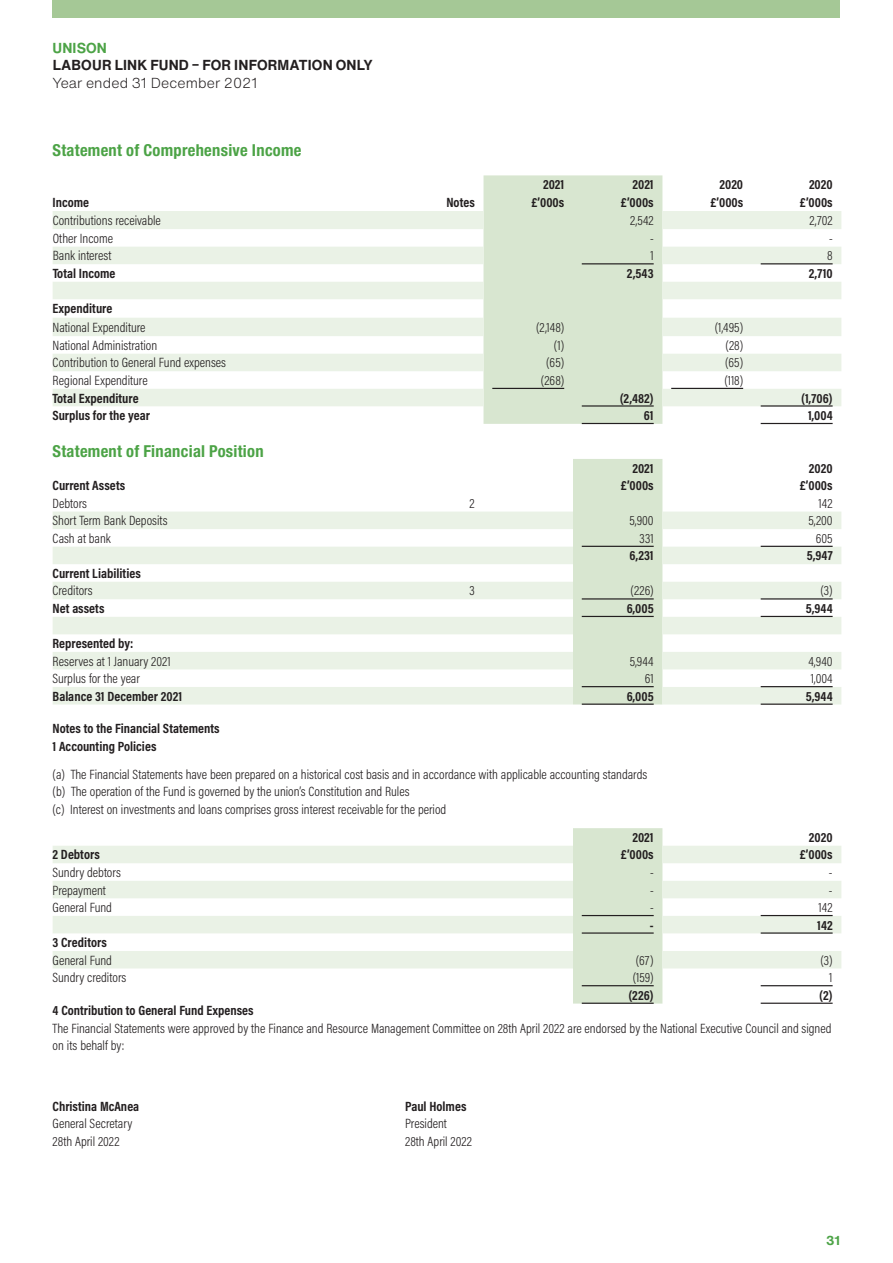
<style>
.page{position:relative;width:893px;height:1263px;background:#fff}
.page>*{position:absolute;margin:0;border:0;box-sizing:border-box;transform-origin:0 0}
.t1{font:700 condensed 16.5px "Helvetica Neue";letter-spacing:.015em;color:#4ca346}
.t2{font:700 14.25px "Helvetica Now Text";letter-spacing:.01em;color:#231f20}
.t3{font:300 14.25px "Helvetica Now Text";letter-spacing:.01em;color:#231f20}
.t4{font:700 14.25px "Helvetica Now Text";letter-spacing:.01em;color:#4ca346}
.t5{font:300 13.5px/17.5px "Acumin Pro Cond";color:#231f20}
.t6{font:700 13.5px/17.5px "Acumin Pro Cond";color:#231f20}
.t7{font:700 12.75px "Helvetica Now Text";color:#4ca346}
</style>
<div class="page">
<div style="left:53px;top:0;width:787px;height:18px;background:#a5c896"></div>
<svg style="left:483px;top:175px;width:179px;height:828px;fill:#d8e6d0"></svg>
<svg style="left:53px;top:211px;width:788px;height:195px"></svg>
<svg style="left:53px;top:512px;width:788px;height:456px"></svg>
<hr style="left:582px;top:263px;width:72px;height:1px;background:#231f20">
<hr style="left:761px;top:263px;width:72px;height:1px;background:#231f20">
<hr style="left:492px;top:388px;width:72px;height:1px;background:#231f20">
<hr style="left:671px;top:388px;width:72px;height:1px;background:#231f20">
<hr style="left:582px;top:405px;width:72px;height:2px;background:#231f20">
<hr style="left:582px;top:423px;width:72px;height:1px;background:#231f20">
<hr style="left:761px;top:405px;width:72px;height:2px;background:#231f20">
<hr style="left:761px;top:423px;width:72px;height:1px;background:#231f20">
<hr style="left:582px;top:546px;width:72px;height:1px;background:#231f20">
<hr style="left:761px;top:546px;width:72px;height:1px;background:#231f20">
<hr style="left:582px;top:598px;width:72px;height:1px;background:#231f20">
<hr style="left:582px;top:616px;width:72px;height:1px;background:#231f20">
<hr style="left:761px;top:598px;width:72px;height:1px;background:#231f20">
<hr style="left:761px;top:616px;width:72px;height:1px;background:#231f20">
<hr style="left:582px;top:686px;width:72px;height:1px;background:#231f20">
<hr style="left:582px;top:703px;width:72px;height:2px;background:#231f20">
<hr style="left:761px;top:686px;width:72px;height:1px;background:#231f20">
<hr style="left:761px;top:703px;width:72px;height:2px;background:#231f20">
<hr style="left:582px;top:915px;width:72px;height:1px;background:#231f20">
<hr style="left:582px;top:932px;width:72px;height:2px;background:#231f20">
<hr style="left:761px;top:915px;width:72px;height:1px;background:#231f20">
<hr style="left:761px;top:932px;width:72px;height:2px;background:#231f20">
<hr style="left:582px;top:985px;width:72px;height:1px;background:#231f20">
<hr style="left:582px;top:1002px;width:72px;height:2px;background:#231f20">
<hr style="left:761px;top:985px;width:72px;height:1px;background:#231f20">
<hr style="left:761px;top:1002px;width:72px;height:2px;background:#231f20">
<p class="t4" style="left:53px;top:37px;width:56px">UNISON</p>
<p class="t2" style="left:53px;top:54px;width:322px">LABOUR LINK FUND – FOR INFORMATION ONLY</p>
<p class="t3" style="left:53px;top:72px;width:207px">Year ended 31 December 2021</p>
<p class="t1" style="left:53px;top:140px;width:250px">Statement of Comprehensive Income</p>
<p class="t6" style="left:543px;top:175px;width:23px">2021</p>
<p class="t6" style="left:633px;top:175px;width:23px">2021</p>
<p class="t6" style="left:719px;top:175px;width:25px">2020</p>
<p class="t6" style="left:809px;top:175px;width:25px">2020</p>
<p class="t6" style="left:53px;top:193px;width:38px">Income</p>
<p class="t6" style="left:446px;top:193px;width:30px">Notes</p>
<p class="t6" style="left:531px;top:193px;width:34px">£’000s</p>
<p class="t6" style="left:621px;top:193px;width:34px">£’000s</p>
<p class="t6" style="left:710px;top:193px;width:34px">£’000s</p>
<p class="t6" style="left:800px;top:193px;width:34px">£’000s</p>
<p class="t5" style="left:53px;top:211px;width:110px">Contributions receivable</p>
<p class="t5" style="left:630px;top:211px;width:25px">2,542</p>
<p class="t5" style="left:809px;top:211px;width:25px">2,702</p>
<p class="t5" style="left:53px;top:229px;width:62px">Other Income</p>
<p class="t5" style="left:650px;top:229px;width:5px">-</p>
<p class="t5" style="left:829px;top:229px;width:5px">-</p>
<p class="t5" style="left:53px;top:247px;width:60px">Bank interest</p>
<p class="t5" style="left:650px;top:247px;width:5px">1</p>
<p class="t5" style="left:827px;top:247px;width:7px">8</p>
<p class="t6" style="left:53px;top:264px;width:64px">Total Income</p>
<p class="t6" style="left:627px;top:264px;width:28px">2,543</p>
<p class="t6" style="left:809px;top:264px;width:25px">2,710</p>
<p class="t6" style="left:53px;top:300px;width:61px">Expenditure</p>
<p class="t5" style="left:53px;top:318px;width:94px">National Expenditure</p>
<p class="t5" style="left:536px;top:318px;width:30px">(2,148)</p>
<p class="t5" style="left:715px;top:318px;width:30px">(1,495)</p>
<p class="t5" style="left:53px;top:336px;width:106px">National Administration</p>
<p class="t5" style="left:554px;top:336px;width:12px">(1)</p>
<p class="t5" style="left:726px;top:336px;width:19px">(28)</p>
<p class="t5" style="left:53px;top:354px;width:175px">Contribution to General Fund expenses</p>
<p class="t5" style="left:546px;top:354px;width:20px">(65)</p>
<p class="t5" style="left:725px;top:354px;width:20px">(65)</p>
<p class="t5" style="left:53px;top:371px;width:97px">Regional Expenditure</p>
<p class="t5" style="left:541px;top:371px;width:25px">(268)</p>
<p class="t5" style="left:724px;top:371px;width:20px">(118)</p>
<p class="t6" style="left:53px;top:389px;width:87px">Total Expenditure</p>
<p class="t6" style="left:620px;top:389px;width:35px">(2,482)</p>
<p class="t6" style="left:801px;top:389px;width:33px">(1,706)</p>
<p class="t6" style="left:53px;top:406px;width:99px">Surplus for the year</p>
<p class="t6" style="left:644px;top:406px;width:11px">61</p>
<p class="t6" style="left:808px;top:406px;width:26px">1,004</p>
<p class="t1" style="left:53px;top:441px;width:213px">Statement of Financial Position</p>
<p class="t6" style="left:632px;top:459px;width:23px">2021</p>
<p class="t6" style="left:809px;top:459px;width:25px">2020</p>
<p class="t6" style="left:53px;top:476px;width:74px">Current Assets</p>
<p class="t6" style="left:621px;top:476px;width:34px">£’000s</p>
<p class="t6" style="left:800px;top:476px;width:34px">£’000s</p>
<p class="t5" style="left:53px;top:494px;width:36px">Debtors</p>
<p class="t5" style="left:470px;top:494px;width:7px">2</p>
<p class="t5" style="left:819px;top:494px;width:16px">142</p>
<p class="t5" style="left:53px;top:512px;width:117px">Short Term Bank Deposits</p>
<p class="t5" style="left:629px;top:512px;width:26px">5,900</p>
<p class="t5" style="left:809px;top:512px;width:26px">5,200</p>
<p class="t5" style="left:53px;top:529px;width:60px">Cash at bank</p>
<p class="t5" style="left:640px;top:529px;width:16px">331</p>
<p class="t5" style="left:816px;top:529px;width:18px">605</p>
<p class="t6" style="left:629px;top:547px;width:26px">6,231</p>
<p class="t6" style="left:807px;top:547px;width:27px">5,947</p>
<p class="t6" style="left:53px;top:564px;width:90px">Current Liabilities</p>
<p class="t5" style="left:53px;top:582px;width:42px">Creditors</p>
<p class="t5" style="left:470px;top:582px;width:7px">3</p>
<p class="t5" style="left:631px;top:582px;width:25px">(226)</p>
<p class="t5" style="left:820px;top:582px;width:14px">(3)</p>
<p class="t6" style="left:53px;top:599px;width:53px">Net assets</p>
<p class="t6" style="left:627px;top:599px;width:29px">6,005</p>
<p class="t6" style="left:806px;top:599px;width:28px">5,944</p>
<p class="t6" style="left:53px;top:634px;width:82px">Represented by:</p>
<p class="t5" style="left:53px;top:652px;width:120px">Reserves at 1 January 2021</p>
<p class="t5" style="left:630px;top:652px;width:25px">5,944</p>
<p class="t5" style="left:808px;top:652px;width:26px">4,940</p>
<p class="t5" style="left:53px;top:669px;width:89px">Surplus for the year</p>
<p class="t5" style="left:645px;top:669px;width:10px">61</p>
<p class="t5" style="left:811px;top:669px;width:23px">1,004</p>
<p class="t6" style="left:53px;top:687px;width:131px">Balance 31 December 2021</p>
<p class="t6" style="left:627px;top:687px;width:29px">6,005</p>
<p class="t6" style="left:806px;top:687px;width:28px">5,944</p>
<p class="t6" style="left:53px;top:720px;width:169px">Notes to the Financial Statements<br>1 Accounting Policies</p>
<p class="t5" style="left:53px;top:765px;width:596px">(a) The Financial Statements have been prepared on a historical cost basis and in accordance with applicable accounting standards (b) The operation of the Fund is governed by the union’s Constitution and Rules<br>(c) Interest on investments and loans comprises gross interest receivable for the period</p>
<p class="t6" style="left:632px;top:828px;width:23px">2021</p>
<p class="t6" style="left:809px;top:828px;width:25px">2020</p>
<p class="t6" style="left:53px;top:846px;width:49px">2 Debtors</p>
<p class="t6" style="left:621px;top:846px;width:34px">£’000s</p>
<p class="t6" style="left:800px;top:846px;width:34px">£’000s</p>
<p class="t5" style="left:53px;top:863px;width:70px">Sundry debtors</p>
<p class="t5" style="left:650px;top:863px;width:5px">-</p>
<p class="t5" style="left:829px;top:863px;width:5px">-</p>
<p class="t5" style="left:53px;top:881px;width:55px">Prepayment</p>
<p class="t5" style="left:650px;top:881px;width:5px">-</p>
<p class="t5" style="left:829px;top:881px;width:5px">-</p>
<p class="t5" style="left:53px;top:898px;width:61px">General Fund</p>
<p class="t5" style="left:650px;top:898px;width:5px">-</p>
<p class="t5" style="left:819px;top:898px;width:16px">142</p>
<p class="t6" style="left:650px;top:916px;width:5px">-</p>
<p class="t6" style="left:817px;top:916px;width:17px">142</p>
<p class="t6" style="left:53px;top:933px;width:56px">3 Creditors</p>
<p class="t5" style="left:53px;top:951px;width:61px">General Fund</p>
<p class="t5" style="left:636px;top:951px;width:19px">(67)</p>
<p class="t5" style="left:820px;top:951px;width:14px">(3)</p>
<p class="t5" style="left:53px;top:968px;width:75px">Sundry creditors</p>
<p class="t5" style="left:633px;top:968px;width:23px">(159)</p>
<p class="t5" style="left:829px;top:968px;width:5px">1</p>
<p class="t6" style="left:628px;top:986px;width:27px">(226)</p>
<p class="t6" style="left:819px;top:986px;width:15px">(2)</p>
<p class="t6" style="left:53px;top:1001px;width:202px">4 Contribution to General Fund Expenses</p>
<p class="t5" style="left:53px;top:1019px;width:781px">The Financial Statements were approved by the Finance and Resource Management Committee on 28th April 2022 are endorsed by the National Executive Council and signed on its behalf by:</p>
<p class="t6" style="left:53px;top:1097px;width:88px">Christina McAnea</p>
<p class="t6" style="left:405px;top:1097px;width:63px">Paul Holmes</p>
<p class="t5" style="left:53px;top:1115px;width:81px">General Secretary</p>
<p class="t5" style="left:405px;top:1115px;width:43px">President</p>
<p class="t5" style="left:53px;top:1132px;width:68px">28th April 2022</p>
<p class="t5" style="left:405px;top:1132px;width:68px">28th April 2022</p>
<p class="t7" style="left:826px;top:1231px;width:16px">31</p>
</div>
